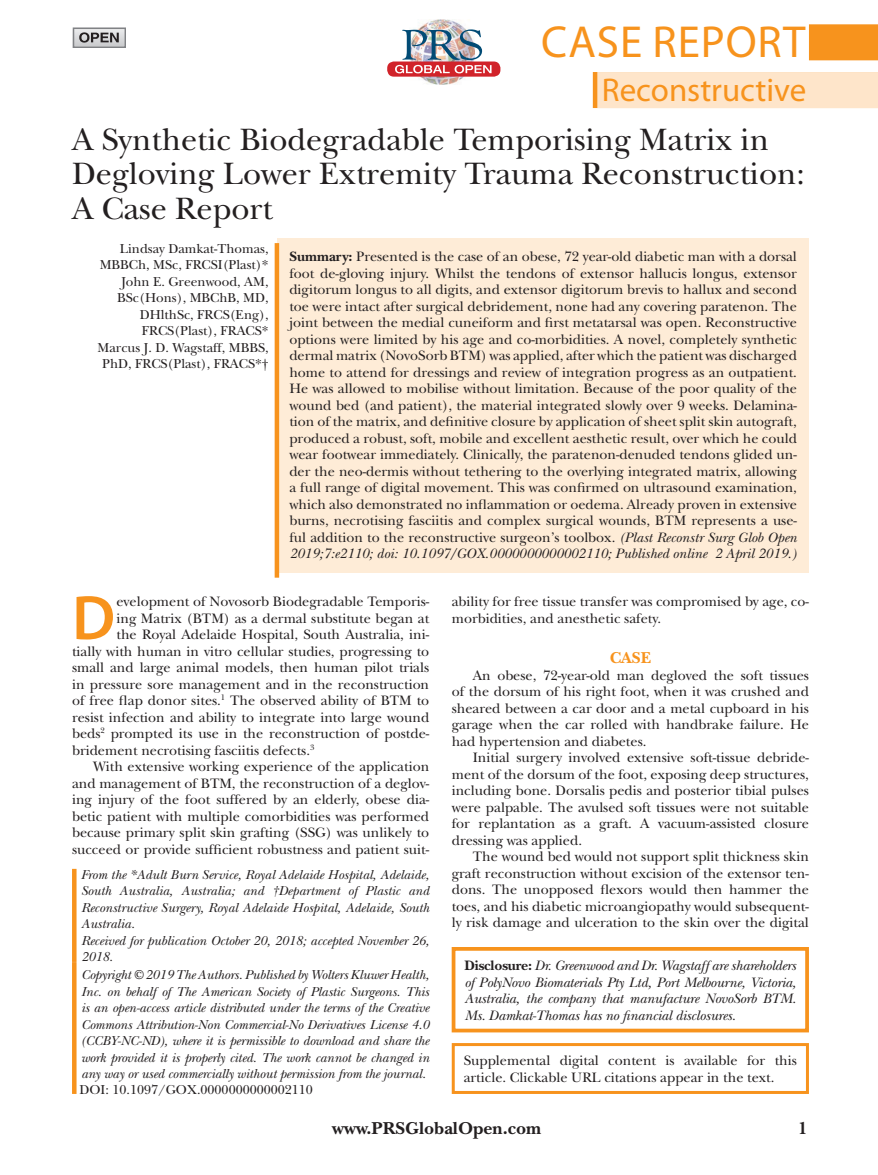
<style>
.page{position:relative;width:878px;height:1175px;background:#fff}
.page>*{position:absolute;margin:0;border:0;box-sizing:border-box;transform-origin:0 0}
.t1{font:600 63.15px "Myriad Pro";color:#f7931d}
.t2{font:45px "Myriad Pro";letter-spacing:.02em;color:#f7931d}
.t3{font:33px "Myriad Pro";color:#f7931d}
.t4{font:32.25px/34.5px "New Baskerville";color:#231f20}
.t5{font:700 18px "New Baskerville";color:#231f20}
.t6{font:700 16.5px "New Baskerville";color:#f7931d}
.t7{font:14.25px/16.5px "New Baskerville";color:#231f20;text-align:justify}
.t8{font:italic 14.25px/16.5px "New Baskerville";letter-spacing:-.01em;color:#231f20;text-align:justify}
.t9{font:italic 13.5px/16.5px "New Baskerville";color:#231f20}
.t10{font:13.5px/16.5px "New Baskerville";color:#231f20;text-align:right}
.s1{font-weight:700}
.s2{font-style:italic}
.s3{font-weight:700;font-style:normal}
</style>
<div class="page">
<div style="left:73px;top:28px;width:52px;height:20px;border:2px solid #808285"></div>
<svg style="left:79px;top:32px;width:40px;height:11px"></svg>
<img style="left:418px;top:20px;width:48px;height:64px">
<svg style="left:387px;top:61px;width:113px;height:16px"></svg>
<img style="left:395px;top:29px;width:96px;height:44px">
<div style="left:451px;top:947px;width:357px;height:85px;border:4px solid #f7931d"></div>
<hr style="left:72px;top:868px;width:4px;height:94px;background:#f7931d">
<div style="left:277px;top:239px;width:531px;height:334px;background:#feecd7"></div>
<div style="left:274px;top:243px;width:5px;height:334px;background:#f7931d"></div>
<div style="left:597px;top:72px;width:281px;height:36px;background:#fee5ca"></div>
<div style="left:452px;top:1043px;width:356px;height:51px;border:3px solid #f7931d"></div>
<hr style="left:72px;top:962px;width:4px;height:131px;background:#f7931d">
<div style="left:808px;top:24px;width:70px;height:36px;background:#f7931d"></div>
<h2 class="t2" style="left:541px;top:14px;width:266px">Case Report</h2>
<h3 class="t3" style="left:602px;top:69px;width:206px">Reconstructive</h3>
<h3 class="t4" style="left:72px;top:122px;width:734px">A Synthetic Biodegradable Temporising Matrix in<br>Degloving Lower Extremity Trauma Reconstruction:<br>A Case Report</h3>
<p class="t10" style="left:98px;top:240px;width:172px">Lindsay Damkat-Thomas,<br>MBBCh, MSc, FRCSI(Plast)*<br>John E. Greenwood, AM,<br>BSc(Hons), MBChB, MD,<br>DHlthSc, FRCS(Eng),<br>FRCS(Plast), FRACS*<br>Marcus J. D. Wagstaff, MBBS,<br>PhD, FRCS(Plast), FRACS*†</p>
<p class="t7" style="left:289px;top:248px;width:509px"><span class="s1">Summary:</span> Presented is the case of an obese, 72 year-old diabetic man with a dorsal foot de-gloving injury. Whilst the tendons of extensor hallucis longus, extensor digitorum longus to all digits, and extensor digitorum brevis to hallux and second toe were intact after surgical debridement, none had any covering paratenon. The joint between the medial cuneiform and first metatarsal was open. Reconstructive options were limited by his age and co-morbidities. A novel, completely synthetic dermal matrix (NovoSorb BTM) was applied, after which the patient was discharged home to attend for dressings and review of integration progress as an outpatient.<br>He was allowed to mobilise without limitation. Because of the poor quality of the wound bed (and patient), the material integrated slowly over 9 weeks. Delamina&shy;tion of the matrix, and definitive closure by application of sheet split skin autograft, produced a robust, soft, mobile and excellent aesthetic result, over which he could wear footwear immediately. Clinically, the paratenon-denuded tendons glided un&shy;der the neo-dermis without tethering to the overlying integrated matrix, allowing a full range of digital movement. This was confirmed on ultrasound examination, which also demonstrated no inflammation or oedema. Already proven in extensive burns, necrotising fasciitis and complex surgical wounds, BTM represents a use&shy;ful addition to the reconstructive surgeon’s toolbox. <span class="s2">(Plast Reconstr Surg Glob Open 2019;7:e2110; doi: 10.1097/GOX.0000000000002110; Published online 2 April 2019.)</span></p>
<h1 class="t1" style="left:72px;top:577px;width:45px">D</h1>
<p class="t7" style="left:116px;top:593px;width:314px">evelopment of Novosorb Biodegradable Temporis-</p>
<p class="t7" style="left:116px;top:610px;width:314px">ing Matrix (BTM) as a dermal substitute began at</p>
<p class="t7" style="left:116px;top:626px;width:314px">the Royal Adelaide Hospital, South Australia, ini-</p>
<p class="t7" style="left:72px;top:643px;width:358px">tially with human in vitro cellular studies, progressing to</p>
<p class="t7" style="left:72px;top:659px;width:359px">small and large animal models, then human pilot trials</p>
<p class="t7" style="left:72px;top:676px;width:358px">in pressure sore management and in the reconstruction</p>
<p class="t7" style="left:72px;top:692px;width:358px">of free flap donor sites.<sup>1</sup> The observed ability of BTM to</p>
<p class="t7" style="left:72px;top:709px;width:359px">resist infection and ability to integrate into large wound</p>
<p class="t7" style="left:72px;top:725px;width:358px">beds<sup>2</sup> prompted its use in the reconstruction of postde-</p>
<p class="t7" style="left:72px;top:742px;width:244px">bridement necrotising fasciitis defects.<sup>3</sup></p>
<p class="t7" style="left:93px;top:758px;width:338px">With extensive working experience of the application</p>
<p class="t7" style="left:72px;top:775px;width:359px">and management of BTM, the reconstruction of a deglov-</p>
<p class="t7" style="left:72px;top:791px;width:359px">ing injury of the foot suffered by an elderly, obese dia-</p>
<p class="t7" style="left:72px;top:808px;width:359px">betic patient with multiple comorbidities was performed</p>
<p class="t7" style="left:72px;top:824px;width:358px">because primary split skin grafting (SSG) was unlikely to</p>
<p class="t7" style="left:72px;top:841px;width:358px">succeed or provide sufficient robustness and patient suit-</p>
<p class="t9" style="left:81px;top:866px;width:350px">From the *Adult Burn Service, Royal Adelaide Hospital, Adelaide, South Australia, Australia; and †Department of Plastic and Reconstructive Surgery, Royal Adelaide Hospital, Adelaide, South Australia.<br>Received for publication October 20, 2018; accepted November 26, 2018.</p>
<p class="t9" style="left:81px;top:966px;width:350px;text-align:justify">Copyright © 2019 The Authors. Published by Wolters Kluwer Health, Inc. on behalf of The American Society of Plastic Surgeons. This is an open-access article distributed under the terms of the Creative Commons Attribution-Non Commercial-No Derivatives License 4.0 (CCBY-NC-ND), where it is permissible to download and share the work provided it is properly cited. The work cannot be changed in any way or used commercially without permission from the journal.</p>
<p class="t10" style="left:80px;top:1081px;width:235px">DOI: 10.1097/GOX.0000000000002110</p>
<p class="t7" style="left:452px;top:593px;width:358px">ability for free tissue transfer was compromised by age, co&shy;morbidities, and anesthetic safety.</p>
<p class="t6" style="left:609px;top:648px;width:43px">CASE</p>
<p class="t7" style="left:451px;top:667px;width:359px;text-indent:21px">An obese, 72-year-old man degloved the soft tissues of the dorsum of his right foot, when it was crushed and sheared between a car door and a metal cupboard in his garage when the car rolled with handbrake failure. He had hypertension and diabetes.</p>
<p class="t7" style="left:451px;top:749px;width:359px;text-indent:21px">Initial surgery involved extensive soft-tissue debride&shy;ment of the dorsum of the foot, exposing deep structures, including bone. Dorsalis pedis and posterior tibial pulses were palpable. The avulsed soft tissues were not suitable for replantation as a graft. A vacuum-assisted closure dressing was applied.</p>
<p class="t7" style="left:451px;top:848px;width:359px;text-indent:21px">The wound bed would not support split thickness skin graft reconstruction without excision of the extensor ten&shy;dons. The unopposed flexors would then hammer the toes, and his diabetic microangiopathy would subsequent&shy;ly risk damage and ulceration to the skin over the digital</p>
<p class="t8" style="left:464px;top:957px;width:333px"><span class="s3">Disclosure:</span> Dr. Greenwood and Dr. Wagstaff are shareholders of PolyNovo Biomaterials Pty Ltd, Port Melbourne, Victoria, Australia, the company that manufacture NovoSorb BTM.<br>Ms. Damkat-Thomas has no financial disclosures.</p>
<p class="t7" style="left:464px;top:1052px;width:334px">Supplemental digital content is available for this article. Clickable URL citations appear in the text.</p>
<p class="t5" style="left:332px;top:1118px;width:210px">www.PRSGlobalOpen.com</p>
<p class="t5" style="left:798px;top:1118px;width:11px">1</p>
</div>
